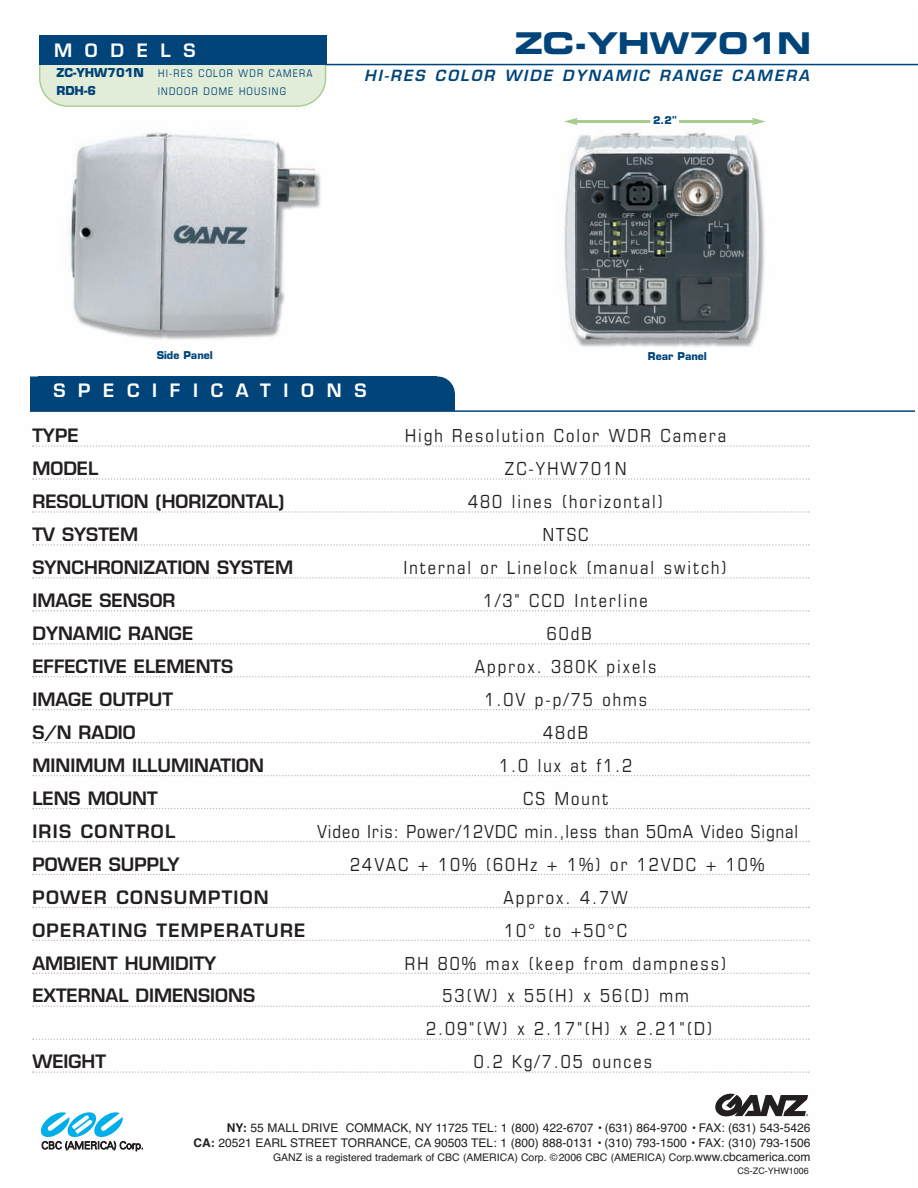
<style>
.page{position:relative;width:918px;height:1188px;background:#fff}
.page>*{position:absolute;margin:0;border:0;box-sizing:border-box;transform-origin:0 0}
.t1{font:30px "Eurostile Bold Extended Two";letter-spacing:-.01em;color:#004479}
.t2{font:condensed 18px/33px "Eurostile";letter-spacing:.11em;color:#231f20;text-align:center}
.t3{font:600 18px "Eurostile";color:#231f20}
.t4{font:condensed 18px "Eurostile";letter-spacing:.055em;color:#231f20}
.t5{font:600 18px "Eurostile";letter-spacing:.07em;color:#231f20}
.t6{font:600 18px "Eurostile";letter-spacing:.705em;color:#fff}
.t7{font:italic 600 15px "Eurostile";letter-spacing:.14em;color:#004479}
.t8{font:12px/15px "Helvetica";color:#231f20;text-align:right}
.t9{font:700 12px "Eurostile";color:#004479}
.t10{font:10.5px "Helvetica";color:#231f20}
.t11{font:condensed 10.5px "Eurostile";letter-spacing:.11em;color:#004479}
.t12{font:700 10.5px "Eurostile";color:#004479}
.t13{font:9px "Helvetica";color:#231f20}
.s1{font-weight:700;font-stretch:normal;font-size:12px}
.s2{font-weight:700}
.s3{font-size:12px}
</style>
<div class="page">
<img style="left:30px;top:35px;width:885px;height:1117px">
<hr style="left:40px;top:64px;width:878px;height:1px;background:#004479">
<svg style="left:715px;top:1094px;width:93px;height:23px"></svg>
<svg style="left:32px;top:445px;width:778px;height:2px"></svg>
<svg style="left:32px;top:478px;width:778px;height:2px"></svg>
<svg style="left:32px;top:511px;width:778px;height:2px"></svg>
<svg style="left:32px;top:544px;width:778px;height:2px"></svg>
<svg style="left:32px;top:577px;width:778px;height:2px"></svg>
<svg style="left:32px;top:610px;width:778px;height:2px"></svg>
<svg style="left:32px;top:643px;width:778px;height:2px"></svg>
<svg style="left:32px;top:676px;width:778px;height:1px"></svg>
<svg style="left:32px;top:709px;width:778px;height:1px"></svg>
<svg style="left:32px;top:742px;width:778px;height:1px"></svg>
<svg style="left:32px;top:775px;width:778px;height:1px"></svg>
<svg style="left:32px;top:808px;width:778px;height:1px"></svg>
<svg style="left:32px;top:841px;width:778px;height:1px"></svg>
<svg style="left:32px;top:874px;width:778px;height:1px"></svg>
<svg style="left:32px;top:907px;width:778px;height:1px"></svg>
<svg style="left:32px;top:940px;width:778px;height:1px"></svg>
<svg style="left:32px;top:973px;width:778px;height:1px"></svg>
<svg style="left:32px;top:1005px;width:778px;height:2px"></svg>
<svg style="left:32px;top:1038px;width:778px;height:2px"></svg>
<svg style="left:32px;top:1071px;width:778px;height:2px"></svg>
<svg style="left:41px;top:1112px;width:102px;height:39px"></svg>
<hr style="left:30px;top:410px;width:885px;height:2px;background:#004479">
<div style="left:30px;top:377px;width:425px;height:33px;background:#004479"></div>
<svg style="left:39px;top:65px;width:287px;height:42px;background:#dfecd6"></svg>
<div style="left:39px;top:36px;width:288px;height:29px;background:#004479"></div>
<div style="left:38px;top:376px;width:398px;height:30px;background:#004479"></div>
<hr style="left:575px;top:120px;width:75px;height:3px;background:#a7cd8d">
<svg style="left:564px;top:118px;width:14px;height:7px"></svg>
<hr style="left:679px;top:120px;width:75px;height:3px;background:#a7cd8d">
<svg style="left:752px;top:118px;width:14px;height:7px"></svg>
<p class="t6" style="left:54px;top:43px;width:143px">MODELS</p>
<p class="t11" style="left:56px;top:70px;width:258px"><span class="s1">ZC-YHW701N</span> HI-RES COLOR WDR CAMERA</p>
<p class="t9" style="left:56px;top:86px;width:41px">RDH-6</p>
<p class="t11" style="left:158px;top:88px;width:130px">INDOOR DOME HOUSING</p>
<h1 class="t1" style="left:515px;top:33px;width:298px">ZC-YHW701N</h1>
<p class="t7" style="left:364px;top:70px;width:446px">HI-RES COLOR WIDE DYNAMIC RA NGE CAMERA</p>
<p class="t12" style="left:653px;top:116px;width:25px">2.2"</p>
<p class="t12" style="left:157px;top:351px;width:58px">Side Panel</p>
<p class="t12" style="left:648px;top:352px;width:61px">Rear Panel</p>
<p class="t6" style="left:53px;top:384px;width:315px">SPECIFICATIONS</p>
<p class="t3" style="left:32px;top:429px;width:48px">TYPE</p>
<p class="t2" style="left:405px;top:421px;width:323px">High Resolution Color WDR Camera</p>
<p class="t3" style="left:32px;top:462px;width:67px">MODEL</p>
<p class="t2" style="left:505px;top:454px;width:123px">ZC-YHW701N</p>
<p class="t3" style="left:32px;top:495px;width:254px">RESOLUTION (HORIZONTAL)</p>
<p class="t2" style="left:468px;top:487px;width:196px">480 lines (horizontal)</p>
<p class="t3" style="left:32px;top:528px;width:107px">TV SYSTEM</p>
<p class="t2" style="left:543px;top:520px;width:47px">NTSC</p>
<p class="t3" style="left:32px;top:561px;width:262px">SYNCHRONIZATION SYSTEM</p>
<p class="t2" style="left:403px;top:553px;width:325px">Internal or Linelock (manual switch)</p>
<p class="t3" style="left:32px;top:594px;width:145px">IMAGE SENSOR</p>
<p class="t2" style="left:483px;top:586px;width:166px">1/3" CCD Interline</p>
<p class="t3" style="left:32px;top:626px;width:162px">DYNAMIC RANGE</p>
<p class="t2" style="left:547px;top:619px;width:46px">60dB</p>
<p class="t3" style="left:32px;top:659px;width:202px">EFFECTIVE ELEMENTS</p>
<p class="t2" style="left:475px;top:652px;width:183px">Approx. 380K pixels</p>
<p class="t3" style="left:32px;top:692px;width:142px">IMAGE OUTPUT</p>
<p class="t2" style="left:484px;top:684px;width:164px">1.0V p-p/75 ohms</p>
<p class="t3" style="left:32px;top:725px;width:105px">S/N RADIO</p>
<p class="t2" style="left:543px;top:717px;width:46px">48dB</p>
<p class="t3" style="left:32px;top:758px;width:233px">MINIMUM ILLUMINATION</p>
<p class="t2" style="left:499px;top:750px;width:134px">1.0 lux at f1.2</p>
<p class="t3" style="left:32px;top:791px;width:127px">LENS MOUNT</p>
<p class="t2" style="left:523px;top:783px;width:86px">CS Mount</p>
<p class="t5" style="left:32px;top:824px;width:144px">IRIS CONTROL</p>
<p class="t4" style="left:317px;top:825px;width:483px">Video Iris: Power/12VDC min.,less than 50mA Video Signal</p>
<p class="t3" style="left:32px;top:857px;width:149px">POWER SUPPLY</p>
<p class="t2" style="left:350px;top:849px;width:416px">24VAC + 10% (60Hz + 1%) or 12VDC + 10%</p>
<p class="t5" style="left:32px;top:890px;width:238px">POWER CONSUMPTION</p>
<p class="t2" style="left:504px;top:882px;width:126px">Approx. 4.7W</p>
<p class="t5" style="left:32px;top:923px;width:275px">OPERATING TEMPERATURE</p>
<p class="t2" style="left:504px;top:915px;width:124px">10° to +50°C</p>
<p class="t3" style="left:32px;top:956px;width:185px">AMBIENT HUMIDITY</p>
<p class="t2" style="left:405px;top:948px;width:323px">RH 80% max (keep from dampness)</p>
<p class="t3" style="left:32px;top:989px;width:224px">EXTERNAL DIMENSIONS</p>
<p class="t2" style="left:426px;top:981px;width:288px">53(W) x 55(H) x 56(D) mm<br>2.09"(W) x 2.17"(H) x 2.21"(D)</p>
<p class="t3" style="left:32px;top:1055px;width:75px">WEIGHT</p>
<p class="t2" style="left:474px;top:1047px;width:180px">0.2 Kg/7.05 ounces</p>
<p class="t8" style="left:194px;top:1121px;width:619px"><span class="s2">NY:</span> 55 MALL DRIVE COMMACK, NY 11725 TEL: 1 (800) 422-6707 • (631) 864-9700 • FAX: (631) 543-5426<br><span class="s2">CA:</span> 20521 EARL STREET TORRANCE, CA 90503 TEL: 1 (800) 888-0131 • (310) 793-1500 • FAX: (310) 793-1506</p>
<p class="t10" style="left:273px;top:1151px;width:539px">GANZ is a registered trademark of CBC (AMERICA) Corp. ©2006 CBC (AMERICA) Corp.<span class="s3">www.cbcamerica.com</span></p>
<p class="t13" style="left:737px;top:1165px;width:73px">CS-ZC-YHW1006</p>
</div>
